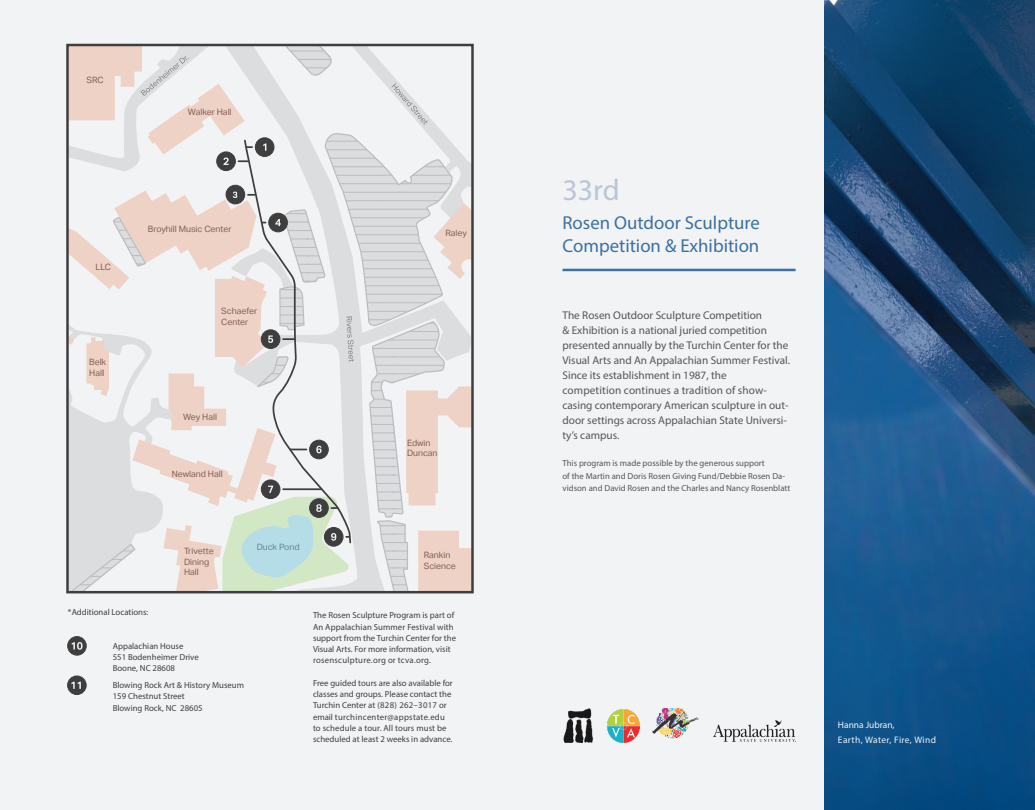
<style>
.page{position:relative;width:1035px;height:810px;background:#f2f3f4}
.page>*{position:absolute;margin:0;border:0;box-sizing:border-box;transform-origin:0 0}
.t1{font:30px "Myriad Pro";color:#bac6d8}
.t2{font:18.75px/23.8px "Myriad Pro";color:#3b70a2}
.t3{font:11.25px/15px "Myriad Pro";color:#545557}
.t4{font:9.5px/14.9px "Myriad Pro";letter-spacing:.025em;color:#f2f3f4}
.t5{font:8.75px/11.2px "Myriad Pro";color:#3e3e3f}
.t6{font:8.75px/12.5px "Myriad Pro";color:#545557}
.t7{font:8.75px/10.5px "Aktiv Grotesk Trial";color:#845e56}
.t8{font:8.75px "Aktiv Grotesk Trial";color:#688589}
.s1{font-weight:500}
</style>
<div class="page">
<svg style="left:69px;top:47px;width:402px;height:543px"></svg>
<div style="left:66px;top:44px;width:408px;height:549px;border:2px solid #3e3e3f"></div>
<div style="left:68px;top:637px;width:18px;height:18px;background:#3e3e3f;border-radius:50%"></div>
<div style="left:68px;top:636px;width:18px;height:19px;border:1px solid #3e3e3f;border-radius:50%"></div>
<svg style="left:71px;top:642px;width:12px;height:8px"></svg>
<div style="left:68px;top:676px;width:18px;height:19px;background:#3e3e3f;border-radius:50%"></div>
<div style="left:68px;top:676px;width:18px;height:19px;border:1px solid #3e3e3f;border-radius:50%"></div>
<svg style="left:71px;top:682px;width:10px;height:7px"></svg>
<img style="left:824px;top:0;width:211px;height:810px">
<hr style="left:562px;top:269px;width:234px;height:2px;background:#3b70a2">
<img style="left:713px;top:720px;width:83px;height:22px">
<img style="left:563px;top:709px;width:30px;height:33px">
<img style="left:607px;top:710px;width:33px;height:32px">
<svg style="left:652px;top:709px;width:47px;height:30px"></svg>
<p class="t7" style="left:86px;top:74px;width:19px">SRC</p>
<p class="t7" style="left:188px;top:106px;width:45px">Walker Hall</p>
<p class="t7" style="left:95px;top:262px;width:17px">LLC</p>
<p class="t7" style="left:89px;top:357px;width:19px">Belk<br>Hal<span class="s1">l</span></p>
<p class="t7" style="left:148px;top:223px;width:85px">Broyhill Music Center</p>
<p class="t7" style="left:221px;top:306px;width:38px">Schaefer<br>Center</p>
<p class="t7" style="left:183px;top:412px;width:35px">Wey Hall</p>
<p class="t7" style="left:172px;top:469px;width:52px">Newland Hall</p>
<p class="t7" style="left:445px;top:228px;width:23px">Raley</p>
<p class="t7" style="left:407px;top:438px;width:32px">Edwin<br>Duncan</p>
<p class="t7" style="left:184px;top:546px;width:31px">Trivette<br>Dining<br>Hall</p>
<p class="t5" style="left:68px;top:606px;width:82px">*Additional Locations:</p>
<p class="t5" style="left:113px;top:640px;width:88px">Appalachian House<br>551 Bodenheimer Drive<br>Boone, NC 28608</p>
<p class="t5" style="left:113px;top:679px;width:133px">Blowing Rock Art &amp; History Museum<br>159 Chestnut Street<br>Blowing Rock, NC 28605</p>
<p class="t8" style="left:257px;top:542px;width:45px">Duck Pond</p>
<p class="t7" style="left:424px;top:550px;width:34px">Rankin<br>Science</p>
<p class="t5" style="left:313px;top:610px;width:145px">The Rosen Sculpture Program is part of An Appalachian Summer Festival with support from the Turchin Center for the Visual Arts. For more information, visit rosensculpture.org or tcva.org.</p>
<p class="t5" style="left:313px;top:677px;width:141px">Free guided tours are also available for classes and groups. Please contact the Turchin Center at (828) 262–3017 or email turchincenter@appstate.edu to schedule a tour. All tours must be scheduled at least 2 weeks in advance.</p>
<p class="t1" style="left:562px;top:172px;width:59px">33rd</p>
<p class="t2" style="left:562px;top:210px;width:199px">Rosen Outdoor Sculpture<br>Competition &amp; Exhibition</p>
<p class="t3" style="left:562px;top:307px;width:229px">The Rosen Outdoor Sculpture Competition<br>&amp; Exhibition is a national juried competition presented annually by the Turchin Center for the Visual Arts and An Appalachian Summer Festival.<br>Since its establishment in 1987, the<br>competition continues a tradition of show&shy;casing contemporary American sculpture in out&shy;door settings across Appalachian State Universi&shy;ty’s campus.</p>
<p class="t6" style="left:562px;top:457px;width:229px">This program is made possible by the generous support<br>of the Martin and Doris Rosen Giving Fund/Debbie Rosen Da&shy;vidson and David Rosen and the Charles and Nancy Rosenblatt</p>
<p class="t4" style="left:838px;top:717px;width:100px">Hanna Jubran,<br>Earth, Water, Fire, Wind</p>
</div>
